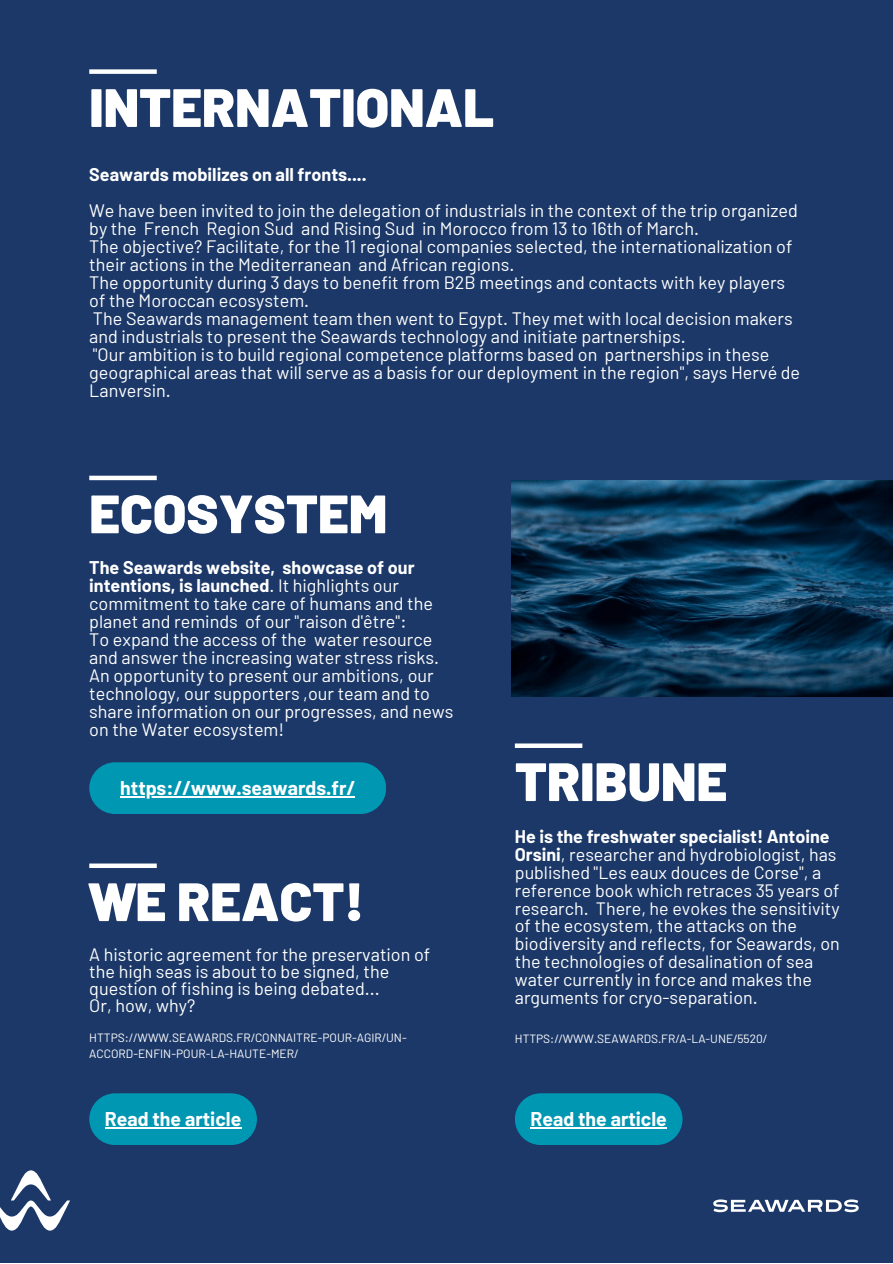
<style>
.page{position:relative;width:893px;height:1264px;background:#fff}
.page>*{position:absolute;margin:0;border:0;box-sizing:border-box;transform-origin:0 0}
.t1{font:900 53.85px "Barlow";color:#fff}
.t2{font:700 19.5px "Barlow";color:#fff}
.t3{font:18px/18px "Barlow";color:#fff}
.t4{font:700 18px "Barlow";color:#fff}
.t5{font:17.85px/17.9px "Barlow";color:#fff}
.t6{font:12px/16px "Barlow";color:#fff}
.t7{font:11.85px "Barlow";color:#fff}
.s1{font-weight:700}
</style>
<div class="page">
<div style="left:0;top:0;width:892px;height:1262px;background:#1b3868"></div>
<img style="left:512px;top:480px;width:380px;height:216px">
<svg style="left:21px;top:1170px;width:20px;height:19px"></svg>
<svg style="left:0;top:1200px;width:70px;height:30px"></svg>
<svg style="left:713px;top:1199px;width:145px;height:13px"></svg>
<div style="left:89px;top:69px;width:68px;height:5px;background:#fff"></div>
<div style="left:89px;top:475px;width:68px;height:5px;background:#fff"></div>
<div style="left:515px;top:743px;width:67px;height:5px;background:#fff"></div>
<div style="left:89px;top:863px;width:68px;height:5px;background:#fff"></div>
<div style="left:89px;top:762px;width:297px;height:52px;background:#0097b2;border-radius:26px"></div>
<hr style="left:120px;top:796px;width:235px;height:1px;background:#fff">
<div style="left:89px;top:1093px;width:168px;height:51px;background:#0097b2;border-radius:26px"></div>
<hr style="left:105px;top:1126px;width:136px;height:2px;background:#fff">
<div style="left:515px;top:1093px;width:167px;height:51px;background:#0097b2;border-radius:26px"></div>
<hr style="left:530px;top:1126px;width:137px;height:2px;background:#fff">
<p class="t1" style="left:89px;top:73px;width:406px">INTERNATIONAL</p>
<p class="t4" style="left:89px;top:163px;width:279px">Seawards mobilizes on all fronts....</p>
<p class="t3" style="left:89px;top:201px;width:710px">We have been invited to join the delegation of industrials in the context of the trip organized by the French Region Sud and Rising Sud in Morocco from 13 to 16th of March.</p>
<p class="t3" style="left:89px;top:237px;width:704px">The objective? Facilitate, for the 11 regional companies selected, the internationalization of their actions in the Mediterranean and African regions.</p>
<p class="t3" style="left:89px;top:273px;width:697px">The opportunity during 3 days to benefit from B2B meetings and contacts with key players of the Moroccan ecosystem.</p>
<p class="t3" style="left:89px;top:309px;width:705px">The Seawards management team then went to Egypt. They met with local decision makers and industrials to present the Seawards technology and initiate partnerships.</p>
<p class="t3" style="left:89px;top:345px;width:712px">"Our ambition is to build regional competence platforms based on partnerships in these geographical areas that will serve as a basis for our deployment in the region", says Hervé de<br>Lanversin.</p>
<p class="t1" style="left:89px;top:479px;width:299px">ECOSYSTEM</p>
<p class="t3" style="left:89px;top:557px;width:345px"><span class="s1">The Seawards website, showcase of our intentions, is launched</span>. It highlights our commitment to take care of humans and the planet and reminds of our "raison d'être":</p>
<p class="t3" style="left:89px;top:629px;width:366px">To expand the access of the water resource and answer the increasing water stress risks.<br>An opportunity to present our ambitions, our technology, our supporters ,our team and to share information on our progresses, and news on the Water ecosystem!</p>
<p class="t2" style="left:120px;top:775px;width:236px">https://www.seawards.fr/</p>
<p class="t1" style="left:89px;top:867px;width:276px">WE REACT!</p>
<p class="t3" style="left:89px;top:945px;width:342px;line-height:17px">A historic agreement for the preservation of the high seas is about to be signed, the question of fishing is being debated...</p>
<p class="t3" style="left:89px;top:995px;width:108px">Or, how, why?</p>
<p class="t6" style="left:89px;top:1029px;width:319px">HTTPS://WWW.SEAWARDS.FR/CONNAITRE-POUR-AGIR/UN-<br>ACCORD-ENFIN-POUR-LA-HAUTE-MER/</p>
<p class="t1" style="left:515px;top:747px;width:214px">TRIBUNE</p>
<p class="t5" style="left:515px;top:827px;width:326px"><span class="s1">He is the freshwater specialist! Antoine Orsini</span>, researcher and hydrobiologist, has published "Les eaux douces de Corse", a reference book which retraces 35 years of research. There, he evokes the sensitivity of the ecosystem, the attacks on the biodiversity and reflects, for Seawards, on the technologies of desalination of sea water currently in force and makes the arguments for cryo-separation.</p>
<p class="t7" style="left:515px;top:1030px;width:254px">HTTPS://WWW.SEAWARDS.FR/A-LA-UNE/5520/</p>
<p class="t2" style="left:105px;top:1106px;width:138px">Read the article</p>
<p class="t2" style="left:530px;top:1106px;width:138px">Read the article</p>
</div>
